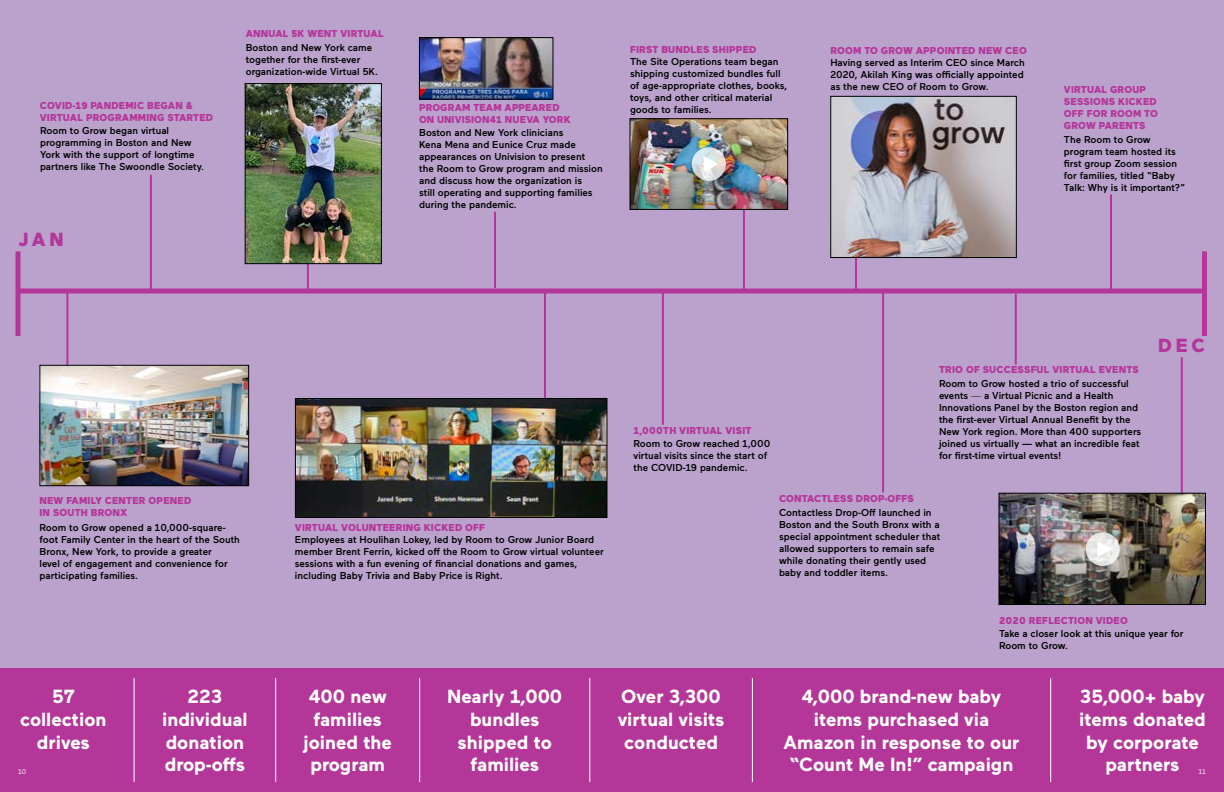
<style>
.page{position:relative;width:1224px;height:792px;background:#fff}
.page>*{position:absolute;margin:0;border:0;box-sizing:border-box;transform-origin:0 0}
.t1{font:700 19px/22.8px "Maax";color:#fff;text-align:center}
.t2{font:900 19px "Maax";letter-spacing:.2em;color:#b53699}
.t3{font:500 10px/12px "Maax";color:#000}
.t4{font:900 10px/12px "Maax";letter-spacing:.02em;color:#b53699}
.t5{font:7px "Maax";color:#fff}
.s1{font-family:"Nunito Sans";font-weight:300}
</style>
<div class="page">
<div style="left:0;top:0;width:1224px;height:673px;background:#baa2cd"></div>
<div style="left:18px;top:288px;width:1188px;height:6px;background:#b53699"></div>
<hr style="left:16px;top:251px;width:4px;height:85px;background:#b53699">
<div style="left:1202px;top:251px;width:5px;height:85px;background:#b53699"></div>
<hr style="left:66px;top:291px;width:2px;height:165px;background:#b53699">
<hr style="left:150px;top:175px;width:2px;height:116px;background:#b53699">
<hr style="left:307px;top:209px;width:2px;height:84px;background:#b53699">
<hr style="left:544px;top:291px;width:2px;height:128px;background:#b53699">
<hr style="left:494px;top:212px;width:2px;height:76px;background:#b53699">
<hr style="left:662px;top:292px;width:2px;height:133px;background:#b53699">
<hr style="left:743px;top:210px;width:2px;height:82px;background:#b53699">
<hr style="left:882px;top:289px;width:2px;height:203px;background:#b53699">
<hr style="left:1110px;top:194px;width:2px;height:96px;background:#b53699">
<hr style="left:1015px;top:294px;width:2px;height:71px;background:#b53699">
<hr style="left:1181px;top:357px;width:2px;height:141px;background:#b53699">
<hr style="left:855px;top:248px;width:2px;height:44px;background:#b53699">
<img style="left:41px;top:367px;width:206px;height:117px">
<div style="left:39px;top:365px;width:210px;height:121px;border:1px solid #000"></div>
<img style="left:832px;top:98px;width:183px;height:158px">
<div style="left:830px;top:96px;width:187px;height:162px;border:1px solid #000"></div>
<img style="left:297px;top:400px;width:308px;height:116px">
<div style="left:295px;top:398px;width:312px;height:120px;border:1px solid #000"></div>
<img style="left:247px;top:85px;width:133px;height:177px">
<div style="left:245px;top:83px;width:137px;height:181px;border:1px solid #000"></div>
<img style="left:1001px;top:495px;width:203px;height:108px">
<div style="left:999px;top:493px;width:207px;height:112px;border:1px solid #000"></div>
<div style="left:0;top:668px;width:1224px;height:124px;background:#b53699"></div>
<svg style="left:1086px;top:532px;width:34px;height:34px"></svg>
<svg style="left:1097px;top:541px;width:15px;height:16px"></svg>
<img style="left:632px;top:120px;width:154px;height:88px">
<div style="left:630px;top:118px;width:158px;height:92px;border:1px solid #000"></div>
<svg style="left:692px;top:147px;width:34px;height:34px"></svg>
<svg style="left:704px;top:156px;width:14px;height:16px"></svg>
<hr style="left:134px;top:678px;width:1px;height:104px;background:#fff">
<hr style="left:275px;top:678px;width:1px;height:104px;background:#fff">
<hr style="left:419px;top:678px;width:1px;height:104px;background:#fff">
<hr style="left:589px;top:678px;width:1px;height:104px;background:#fff">
<hr style="left:752px;top:678px;width:1px;height:104px;background:#fff">
<hr style="left:1050px;top:678px;width:1px;height:104px;background:#fff">
<img style="left:421px;top:39px;width:130px;height:58px">
<div style="left:419px;top:37px;width:134px;height:62px;border:1px solid #000"></div>
<p class="t4" style="left:40px;top:99px;width:175px">COVID-19 PANDEMIC BEGAN &amp;<br>VIRTUAL PROGRAMMING STARTED</p>
<p class="t3" style="left:40px;top:124px;width:166px">Room to Grow began virtual programming in Boston and New<br>York with the support of longtime partners like The Swoondle Society.</p>
<h1 class="t2" style="left:18px;top:227px;width:47px">JAN</h1>
<p class="t4" style="left:246px;top:27px;width:140px">ANNUAL 5K WENT VIRTUAL</p>
<p class="t3" style="left:246px;top:41px;width:134px">Boston and New York came together for the first-ever organization-wide Virtual 5K.</p>
<p class="t4" style="left:419px;top:101px;width:153px">PROGRAM TEAM APPEARED<br>ON UNIVISION41 NUEVA YORK</p>
<p class="t3" style="left:419px;top:126px;width:185px">Boston and New York clinicians<br>Kena Mena and Eunice Cruz made appearances on Univision to present<br>the Room to Grow program and mission and discuss how the organization is<br>still operating and supporting families during the pandemic.</p>
<p class="t4" style="left:630px;top:43px;width:128px">FIRST BUNDLES SHIPPED</p>
<p class="t3" style="left:630px;top:55px;width:159px">The Site Operations team began shipping customized bundles full of age-appropriate clothes, books, toys, and other critical material goods to families.</p>
<p class="t4" style="left:831px;top:44px;width:198px">ROOM TO GROW APPOINTED NEW CEO</p>
<p class="t3" style="left:830px;top:56px;width:196px;text-align:justify">Having served as Interim CEO since March 2020, Akilah King was officially appointed as the new CEO of Room to Grow.</p>
<p class="t4" style="left:1064px;top:83px;width:95px">VIRTUAL GROUP<br>SESSIONS KICKED<br>OFF FOR ROOM TO<br>GROW PARENTS</p>
<p class="t3" style="left:1064px;top:133px;width:123px">The Room to Grow program team hosted its first group Zoom session for families, titled “Baby<br>Talk: Why is it important?”</p>
<p class="t4" style="left:39px;top:494px;width:153px">NEW FAMILY CENTER OPENED<br>IN SOUTH BRONX</p>
<p class="t3" style="left:39px;top:521px;width:202px">Room to Grow opened a 10,000-square&shy;foot Family Center in the heart of the South Bronx, New York, to provide a greater<br>level of engagement and convenience for participating families.</p>
<p class="t4" style="left:295px;top:522px;width:192px">VIRTUAL VOLUNTEERING KICKED OFF</p>
<p class="t3" style="left:295px;top:533px;width:310px">Employees at Houlihan Lokey, led by Room to Grow Junior Board member Brent Ferrin, kicked off the Room to Grow virtual volunteer sessions with a fun evening of financial donations and games, including Baby Trivia and Baby Price is Right.</p>
<p class="t4" style="left:634px;top:424px;width:119px">1,000TH VIRTUAL VISIT</p>
<p class="t3" style="left:634px;top:437px;width:139px">Room to Grow reached 1,000 virtual visits since the start of the COVID-19 pandemic.</p>
<p class="t4" style="left:939px;top:363px;width:201px">TRIO OF SUCCESSFUL VIRTUAL EVENTS</p>
<p class="t4" style="left:779px;top:492px;width:136px">CONTACTLESS DROP-OFFS</p>
<p class="t3" style="left:939px;top:377px;width:204px">Room to Grow hosted a trio of successful events <span class="s1">—</span> a Virtual Picnic and a Health Innovations Panel by the Boston region and the first-ever Virtual Annual Benefit by the New York region. More than 400 supporters joined us virtually — what an incredible feat for first-time virtual events!</p>
<p class="t3" style="left:779px;top:506px;width:163px">Contactless Drop-Off launched in<br>Boston and the South Bronx with a special appointment scheduler that allowed supporters to remain safe while donating their gently used baby and toddler items.</p>
<h1 class="t2" style="left:1158px;top:333px;width:48px">DEC</h1>
<p class="t4" style="left:999px;top:614px;width:130px">2020 REFLECTION VIDEO</p>
<p class="t3" style="left:999px;top:627px;width:186px">Take a closer look at this unique year for<br>Room to Grow.</p>
<h1 class="t1" style="left:20px;top:684px;width:88px">57 collection drives</h1>
<h1 class="t1" style="left:162px;top:684px;width:87px">223 individual donation drop-offs</h1>
<h1 class="t1" style="left:304px;top:684px;width:90px">400 new families joined the program</h1>
<h1 class="t1" style="left:447px;top:684px;width:117px">Nearly 1,000 bundles shipped to families</h1>
<h1 class="t1" style="left:618px;top:684px;width:108px">Over 3,300 virtual visits conducted</h1>
<h1 class="t1" style="left:784px;top:684px;width:237px">4,000 brand-new baby items purchased via<br>Amazon in response to our “Count Me In!” campaign</h1>
<h1 class="t1" style="left:1079px;top:684px;width:128px">35,000+ baby items donated by corporate</h1>
<p class="t5" style="left:18px;top:767px;width:10px">10</p>
<h1 class="t1" style="left:1106px;top:753px;width:75px">partners</h1>
<p class="t5" style="left:1199px;top:767px;width:9px">11</p>
</div>
